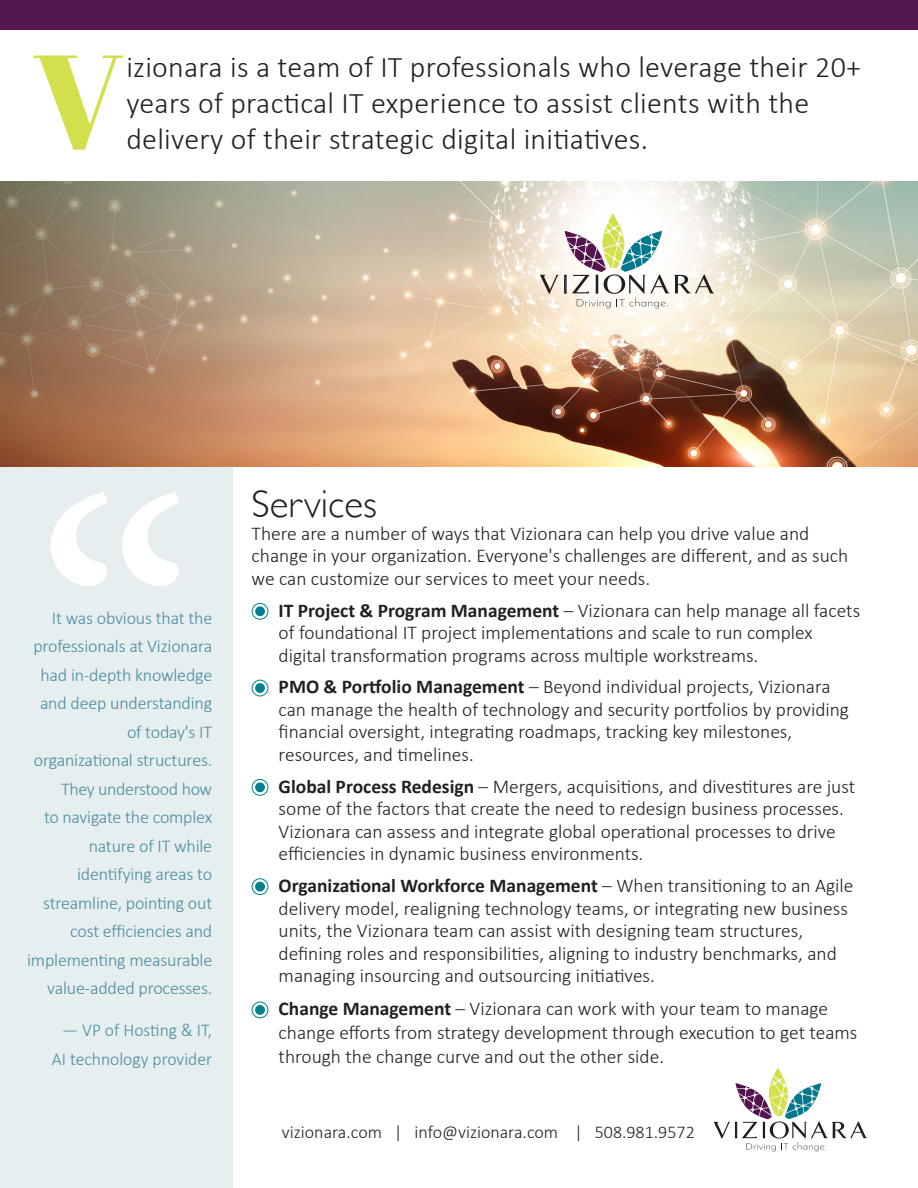
<style>
.page{position:relative;width:918px;height:1188px;background:#fff}
.page>*{position:absolute;margin:0;border:0;box-sizing:border-box;transform-origin:0 0}
.t1{font:132.9px "Abril Fatface";color:#d4df4d}
.Subhead_1{font:300 39px "Gill Sans";color:#231f20}
.t2{font:300 30px/36px "Calibri";letter-spacing:.01em;color:#231f20}
.Bullet_1_-_page_1{font:300 19.5px/22.5px "Calibri";color:#231f20}
.Intro_paragraph{font:300 19.5px/22.5px "Calibri";color:#231f20}
.Bullet_1{font:300 19.5px/24px "Calibri";color:#231f20}
.t3{font:300 18px/28.5px "Calibri";letter-spacing:-.01em;color:#4c8c9e;text-align:right}
.Body{font:300 18px "Calibri";color:#231f20}
.s1{font-weight:700}
</style>
<div class="page">
<div style="left:0;top:464px;width:232px;height:724px;background:#e6eeef"></div>
<svg style="left:51px;top:492px;width:128px;height:94px"></svg>
<div style="left:0;top:0;width:918px;height:29px;background:#54174e"></div>
<img style="left:0;top:181px;width:918px;height:285px">
<div style="left:255px;top:606px;width:10px;height:10px;background:#00818d;border-radius:50%"></div>
<div style="left:252px;top:603px;width:16px;height:17px;border:1px solid #00818d;border-radius:50%"></div>
<div style="left:255px;top:683px;width:10px;height:10px;background:#00818d;border-radius:50%"></div>
<div style="left:252px;top:680px;width:16px;height:16px;border:1px solid #00818d;border-radius:50%"></div>
<div style="left:255px;top:782px;width:10px;height:10px;background:#00818d;border-radius:50%"></div>
<div style="left:252px;top:779px;width:16px;height:17px;border:1px solid #00818d;border-radius:50%"></div>
<div style="left:255px;top:882px;width:10px;height:10px;background:#00818d;border-radius:50%"></div>
<div style="left:252px;top:878px;width:16px;height:17px;border:1px solid #00818d;border-radius:50%"></div>
<div style="left:255px;top:1005px;width:10px;height:10px;background:#00818d;border-radius:50%"></div>
<div style="left:252px;top:1002px;width:16px;height:16px;border:1px solid #00818d;border-radius:50%"></div>
<svg style="left:540px;top:275px;width:18px;height:19px"></svg>
<svg style="left:564px;top:214px;width:150px;height:94px"></svg>
<svg style="left:714px;top:1068px;width:153px;height:83px"></svg>
<p class="t1" style="left:33px;top:8px;width:93px">V</p>
<p class="t2" style="left:126px;top:47px;width:736px">izionara is a team of IT professionals who leverage their 20+ years of practical IT experience to assist clients with the delivery of their strategic digital initiatives.</p>
<p class="t3" style="left:27px;top:603px;width:187px">It was obvious that the professionals at Vizionara had in-depth knowledge and deep understanding of today's IT organizational structures.<br>They understood how<br>to navigate the complex nature of IT while identifying areas to streamline, pointing out cost efficiencies and implementing measurable value-added processes.</p>
<p class="t3" style="left:52px;top:1015px;width:162px;text-align:center">— VP of Hosting &amp; IT,<br>AI technology provider</p>
<p class="Subhead_1" style="left:252px;top:474px;width:127px">Services</p>
<p class="Intro_paragraph" style="left:252px;top:521px;width:598px">There are a number of ways that Vizionara can help you drive value and change in your organization. Everyone's challenges are different, and as such we can customize our services to meet your needs.</p>
<p class="Bullet_1_-_page_1" style="left:279px;top:598px;width:583px"><span class="s1">IT Project &amp; Program Management</span> – Vizionara can help manage all facets of foundational IT project implementations and scale to run complex digital transformation programs across multiple workstreams.</p>
<p class="Bullet_1_-_page_1" style="left:279px;top:675px;width:572px"><span class="s1">PMO &amp; Portfolio Management</span> – Beyond individual projects, Vizionara can manage the health of technology and security portfolios by providing financial oversight, integrating roadmaps, tracking key milestones, resources, and timelines.</p>
<p class="Bullet_1_-_page_1" style="left:279px;top:774px;width:578px"><span class="s1">Global Process Redesign</span> – Mergers, acquisitions, and divestitures are just some of the factors that create the need to redesign business processes.<br>Vizionara can assess and integrate global operational processes to drive efficiencies in dynamic business environments.</p>
<p class="Bullet_1_-_page_1" style="left:279px;top:873px;width:576px"><span class="s1">Organizational Workforce Management</span> – When transitioning to an Agile delivery model, realigning technology teams, or integrating new business units, the Vizionara team can assist with designing team structures, defining roles and responsibilities, aligning to industry benchmarks, and managing insourcing and outsourcing initiatives.</p>
<p class="Bullet_1" style="left:279px;top:996px;width:580px"><span class="s1">Change Management</span> – Vizionara can work with your team to manage change efforts from strategy development through execution to get teams through the change curve and out the other side.</p>
<p class="Body" style="left:282px;top:1120px;width:414px">vizionara.com | info@vizionara.com | 508.981.9572</p>
</div>
